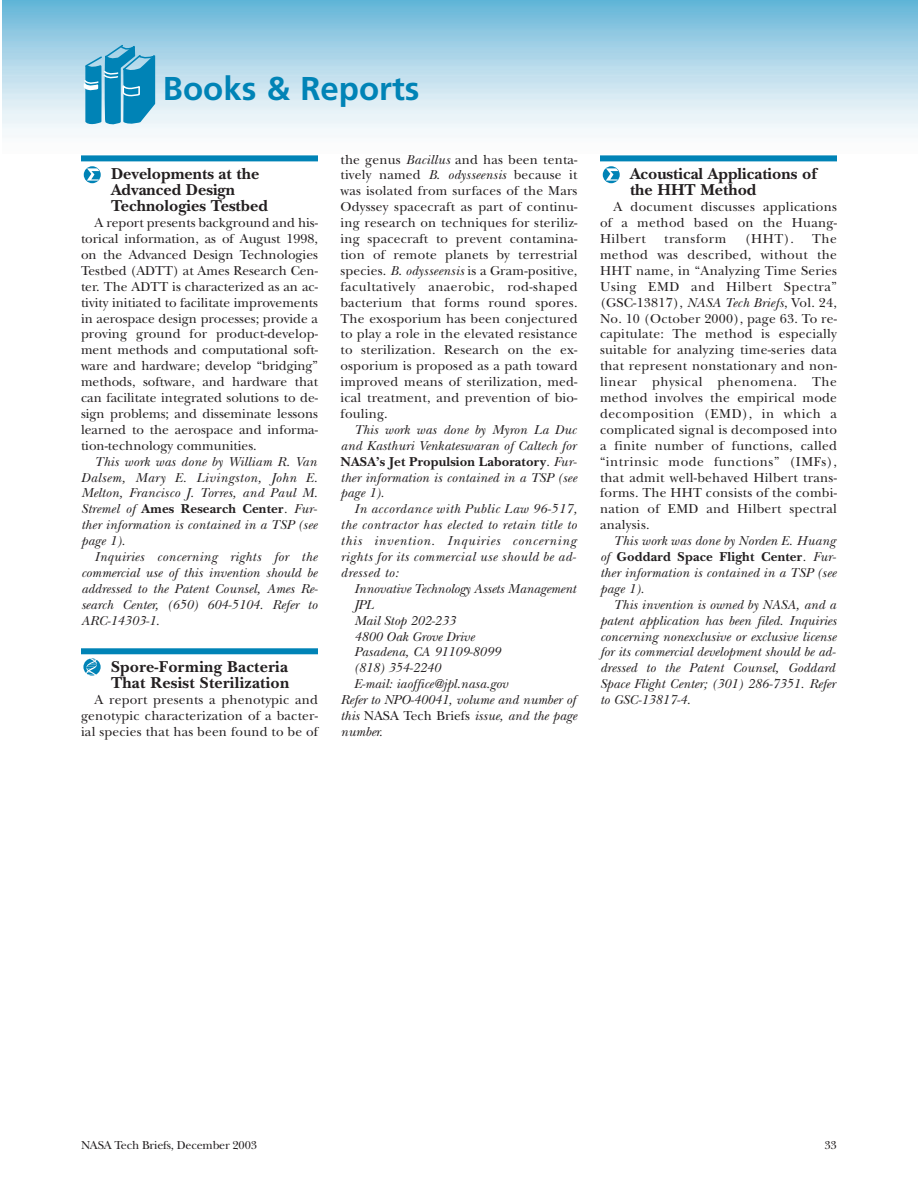
<style>
.page{position:relative;width:918px;height:1188px;background:#fff}
.page>*{position:absolute;margin:0;border:0;box-sizing:border-box;transform-origin:0 0}
.t1{font:700 33px "Frutiger";color:#0083b6}
.t2{font:700 16.5px/15.9px "New Baskerville";color:#231f20}
.t3{font:13.5px/15.9px "New Baskerville";letter-spacing:.015em;color:#231f20;text-align:justify}
.t4{font:italic 13.5px/15.9px "New Baskerville";letter-spacing:.005em;color:#231f20;text-align:justify}
.t5{font:13.5px "New Baskerville";letter-spacing:.04em;color:#231f20}
.t6{font:12px "New Baskerville";letter-spacing:-.015em;color:#231f20}
.s1{font-weight:700;font-style:normal}
.s2{font-style:italic}
.s3{font-style:normal}
</style>
<div class="page">
<img style="left:2px;top:0;width:916px;height:133px">
<svg style="left:82px;top:44px;width:74px;height:82px;background:#4ba7cb"></svg>
<div style="left:81px;top:155px;width:237px;height:6px;background:#0083b6"></div>
<div style="left:81px;top:648px;width:237px;height:6px;background:#0083b6"></div>
<div style="left:600px;top:155px;width:237px;height:6px;background:#0083b6"></div>
<svg style="left:83px;top:658px;width:18px;height:18px"></svg>
<svg style="left:85px;top:658px;width:13px;height:18px"></svg>
<svg style="left:84px;top:166px;width:17px;height:17px"></svg>
<svg style="left:87px;top:168px;width:12px;height:13px"></svg>
<svg style="left:603px;top:166px;width:17px;height:17px"></svg>
<svg style="left:606px;top:168px;width:12px;height:13px"></svg>
<h1 class="t1" style="left:163px;top:76px;width:258px">Books &amp; Reports</h1>
<p class="t2" style="left:111px;top:168px;width:158px">Developments at the<br>Advanced Design<br>Technologies Testbed</p>
<p class="t3" style="left:81px;top:216px;width:239px;text-indent:14px">A report presents background and his&shy;torical information, as of August 1998, on the Advanced Design Technologies Testbed (ADTT) at Ames Research Cen&shy;ter. The ADTT is characterized as an ac&shy;tivity initiated to facilitate improvements in aerospace design processes; provide a proving ground for product-develop&shy;ment methods and computational soft&shy;ware and hardware; develop “bridging” methods, software, and hardware that can facilitate integrated solutions to de&shy;sign problems; and disseminate lessons learned to the aerospace and informa&shy;tion-technology communities.</p>
<p class="t4" style="left:81px;top:455px;width:238px;text-indent:14px">This work was done by William R. Van Dalsem, Mary E. Livingston, John E.<br>Melton, Francisco J. Torres, and Paul M.<br>Stremel of <span class="s1">Ames Research Center</span>. Fur&shy;ther information is contained in a TSP (see page 1).</p>
<p class="t4" style="left:81px;top:550px;width:238px;text-indent:14px">Inquiries concerning rights for the commercial use of this invention should be addressed to the Patent Counsel, Ames Re&shy;search Center, (650) 604-5104. Refer to ARC-14303-1.</p>
<p class="t2" style="left:111px;top:661px;width:180px">Spore-Forming Bacteria<br>That Resist Sterilization</p>
<p class="t3" style="left:81px;top:693px;width:239px;text-indent:14px">A report presents a phenotypic and genotypic characterization of a bacter&shy;ial species that has been found to be of</p>
<p class="t3" style="left:340px;top:153px;width:239px">the genus <span class="s2">Bacillus</span> and has been tenta&shy;tively named <span class="s2">B</span>. <span class="s2">odysseensis</span> because it was isolated from surfaces of the Mars Odyssey spacecraft as part of continu&shy;ing research on techniques for steriliz&shy;ing spacecraft to prevent contamina&shy;tion of remote planets by terrestrial species. <span class="s2">B</span>. <span class="s2">odysseensis</span> is a Gram-positive, facultatively anaerobic, rod-shaped bacterium that forms round spores.<br>The exosporium has been conjectured to play a role in the elevated resistance to sterilization. Research on the ex&shy;osporium is proposed as a path toward improved means of sterilization, med&shy;ical treatment, and prevention of bio&shy;fouling.</p>
<p class="t4" style="left:341px;top:423px;width:238px;text-indent:14px">This work was done by Myron La Duc and Kasthuri Venkateswaran of Caltech for <span class="s1">NASA’s Jet Propulsion Laboratory</span>. Fur&shy;ther information is contained in a TSP (see page 1).</p>
<p class="t4" style="left:341px;top:503px;width:238px;text-indent:14px">In accordance with Public Law 96-517, the contractor has elected to retain title to this invention. Inquiries concerning rights for its commercial use should be ad&shy;dressed to:</p>
<p class="t4" style="left:354px;top:582px;width:224px">Innovative Technology Assets Management</p>
<p class="t4" style="left:354px;top:598px;width:21px">JPL</p>
<p class="t4" style="left:354px;top:614px;width:103px">Mail Stop 202-233</p>
<p class="t4" style="left:354px;top:630px;width:122px">4800 Oak Grove Drive</p>
<p class="t4" style="left:354px;top:646px;width:148px">Pasadena, CA 91109-8099</p>
<p class="t4" style="left:354px;top:662px;width:88px">(818) 354-2240</p>
<p class="t4" style="left:354px;top:678px;width:156px">E-mail: iaoffice@jpl.nasa.gov</p>
<p class="t4" style="left:341px;top:693px;width:236px">Refer to NPO-40041, volume and number of</p>
<p class="t4" style="left:341px;top:709px;width:238px">this <span class="s3">NASA Tech Briefs</span> issue, and the page</p>
<p class="t4" style="left:341px;top:725px;width:44px">number.</p>
<p class="t2" style="left:630px;top:168px;width:189px">Acoustical Applications of the HHT Method</p>
<p class="t3" style="left:600px;top:200px;width:239px;text-indent:14px">A document discusses applications of a method based on the Huang-Hilbert</p>
<p class="t3" style="left:600px;top:232px;width:239px;text-indent:212px">The method was described, without the HHT name, in “Analyzing Time Series Using EMD and Hilbert Spectra” (GSC-13817), <span class="s2">NASA Tech Briefs</span>, Vol. 24, No. 10 (October 2000), page 63. To re&shy;capitulate: The method is especially suitable for analyzing time-series data that represent nonstationary and non&shy;linear physical phenomena. The method involves the empirical mode decomposition (EMD), in which a complicated signal is decomposed into a finite number of functions, called “intrinsic mode functions” (IMFs), that admit well-behaved Hilbert trans&shy;forms. The HHT consists of the combi&shy;nation of EMD and Hilbert spectral analysis.</p>
<p class="t4" style="left:600px;top:534px;width:238px;text-indent:14px">This work was done by Norden E. Huang of <span class="s1">Goddard Space Flight Center</span>. Fur&shy;ther information is contained in a TSP (see page 1).</p>
<p class="t4" style="left:600px;top:598px;width:238px;text-indent:14px">This invention is owned by NASA, and a patent application has been filed. Inquiries concerning nonexclusive or exclusive license for its commercial development should be ad&shy;dressed to the Patent Counsel, Goddard Space Flight Center; (301) 286-7351. Refer to GSC-13817-4.</p>
<p class="t5" style="left:664px;top:234px;width:64px">transform</p>
<p class="t3" style="left:745px;top:232px;width:51px">(HHT).</p>
<p class="t6" style="left:81px;top:1141px;width:178px">NASA Tech Briefs, December 2003</p>
<p class="t6" style="left:824px;top:1141px;width:14px">33</p>
</div>
